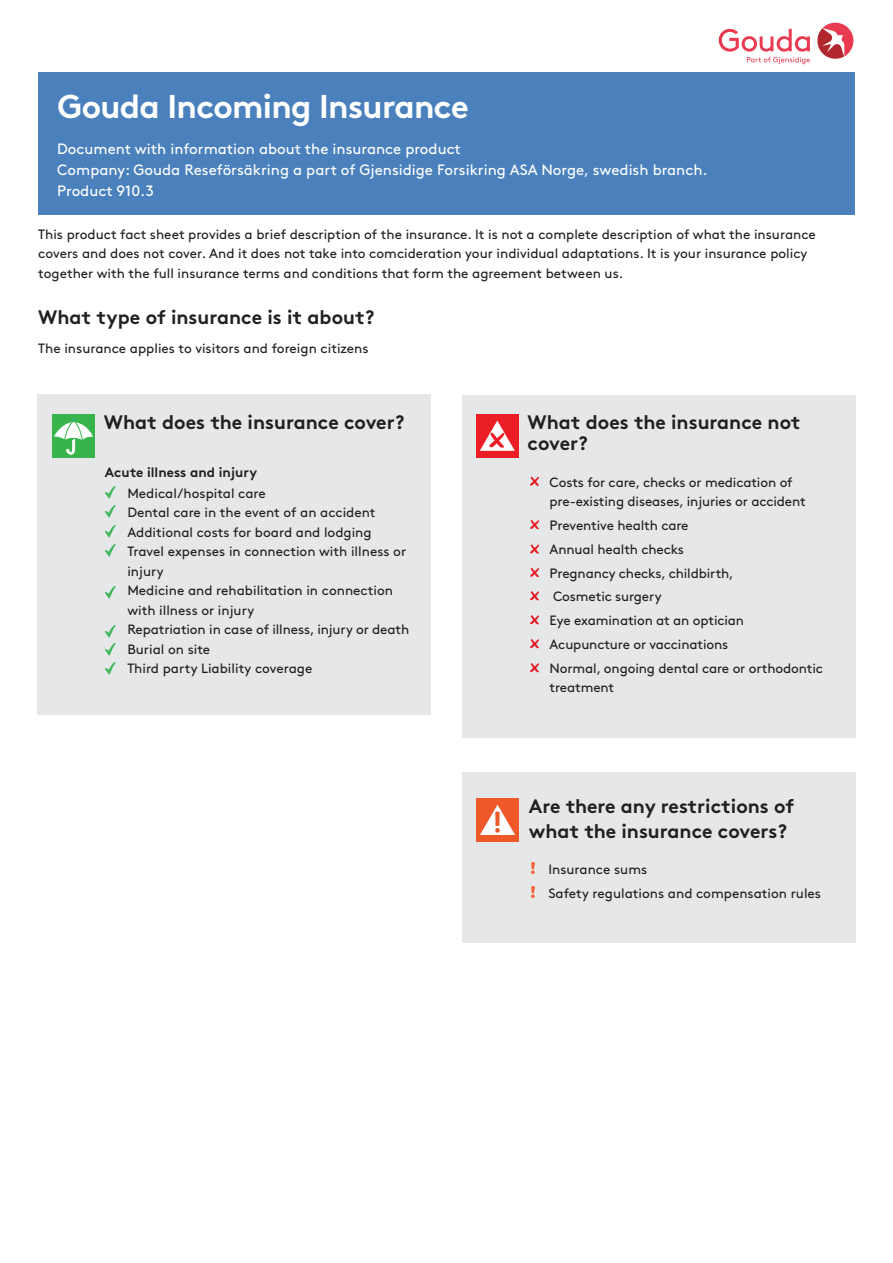
<style>
.page{position:relative;width:893px;height:1263px;background:#fff}
.page>*{position:absolute;margin:0;border:0;box-sizing:border-box;transform-origin:0 0}
.t1{font:33px "Gjen Brown OT Bold Alt";letter-spacing:-.02em;color:#fff}
.t2{font:19.5px/21px "Gjen Brown OT Bold Alt";color:#231f20}
.t3{font:15px/21px "Gjen Brown OT";color:#fff}
.t4{font:13.5px/19.5px "Gjen Brown OT";color:#231f20}
.t5{font:700 13.5px "Gjen Brown OT";color:#231f20}
</style>
<div class="page">
<div style="left:38px;top:72px;width:817px;height:143px;background:#4a81bd"></div>
<div style="left:37px;top:394px;width:394px;height:321px;background:#e6e7e9"></div>
<div style="left:462px;top:395px;width:394px;height:343px;background:#e6e7e9"></div>
<div style="left:52px;top:414px;width:43px;height:44px;background:#38b54a"></div>
<svg style="left:54px;top:418px;width:39px;height:36px"></svg>
<div style="left:476px;top:415px;width:43px;height:43px;background:#eb1e25"></div>
<svg style="left:480px;top:421px;width:35px;height:30px"></svg>
<svg style="left:530px;top:476px;width:9px;height:10px"></svg>
<div style="left:462px;top:773px;width:394px;height:170px;background:#e6e7e9"></div>
<div style="left:476px;top:799px;width:43px;height:43px;background:#ef5929"></div>
<svg style="left:480px;top:805px;width:35px;height:30px"></svg>
<svg style="left:532px;top:862px;width:3px;height:12px"></svg>
<svg style="left:532px;top:886px;width:3px;height:11px"></svg>
<svg style="left:105px;top:506px;width:11px;height:12px"></svg>
<svg style="left:105px;top:587px;width:11px;height:12px"></svg>
<svg style="left:105px;top:644px;width:11px;height:12px"></svg>
<svg style="left:105px;top:663px;width:11px;height:12px"></svg>
<svg style="left:105px;top:486px;width:11px;height:12px"></svg>
<svg style="left:105px;top:525px;width:11px;height:12px"></svg>
<svg style="left:105px;top:544px;width:11px;height:12px"></svg>
<svg style="left:105px;top:625px;width:11px;height:12px"></svg>
<svg style="left:817px;top:23px;width:36px;height:36px"></svg>
<svg style="left:719px;top:29px;width:91px;height:35px"></svg>
<svg style="left:530px;top:520px;width:9px;height:9px"></svg>
<svg style="left:530px;top:544px;width:9px;height:10px"></svg>
<svg style="left:530px;top:567px;width:9px;height:10px"></svg>
<svg style="left:530px;top:591px;width:9px;height:10px"></svg>
<svg style="left:530px;top:615px;width:9px;height:10px"></svg>
<svg style="left:530px;top:639px;width:9px;height:9px"></svg>
<svg style="left:530px;top:663px;width:9px;height:9px"></svg>
<h1 class="t1" style="left:57px;top:79px;width:413px">Gouda Incoming Insurance</h1>
<p class="t3" style="left:57px;top:137px;width:652px">Document with information about the insurance product<br>Company: Gouda Reseförsäkring a part of Gjensidige Forsikring ASA Norge, swedish branch.<br>Product 910.3</p>
<p class="t4" style="left:38px;top:223px;width:779px">This product fact sheet provides a brief description of the insurance. It is not a complete description of what the insurance covers and does not cover. And it does not take into comcideration your individual adaptations. It is your insurance policy together with the full insurance terms and conditions that form the agreement between us.</p>
<h2 class="t2" style="left:38px;top:305px;width:338px">What type of insurance is it about?</h2>
<p class="t4" style="left:38px;top:337px;width:332px">The insurance applies to visitors and foreign citizens</p>
<h2 class="t2" style="left:104px;top:409px;width:302px">What does the insurance cover?</h2>
<h2 class="t2" style="left:527px;top:409px;width:275px">What does the insurance not cover?</h2>
<p class="t4" style="left:550px;top:471px;width:258px">Costs for care, checks or medication of pre-existing diseases, injuries or accident</p>
<p class="t4" style="left:550px;top:512px;width:275px;line-height:23.7px">Preventive health care<br>Annual health checks<br>Pregnancy checks, childbirth,<br>Cosmetic surgery<br>Eye examination at an optician<br>Acupuncture or vaccinations<br>Normal, ongoing dental care or orthodontic</p>
<p class="t4" style="left:550px;top:676px;width:66px">treatment</p>
<p class="t5" style="left:105px;top:462px;width:154px">Acute illness and injury</p>
<p class="t4" style="left:127px;top:482px;width:283px">Medical/hospital care<br>Dental care in the event of an accident<br>Additional costs for board and lodging<br>Travel expenses in connection with illness or injury<br>Medicine and rehabilitation in connection with illness or injury<br>Repatriation in case of illness, injury or death<br>Burial on site<br>Third party Liability coverage</p>
<h2 class="t2" style="left:529px;top:791px;width:267px;line-height:25.5px">Are there any restrictions of what the insurance covers?</h2>
<p class="t4" style="left:548px;top:856px;width:274px;line-height:23.7px">Insurance sums<br>Safety regulations and compensation rules</p>
</div>
